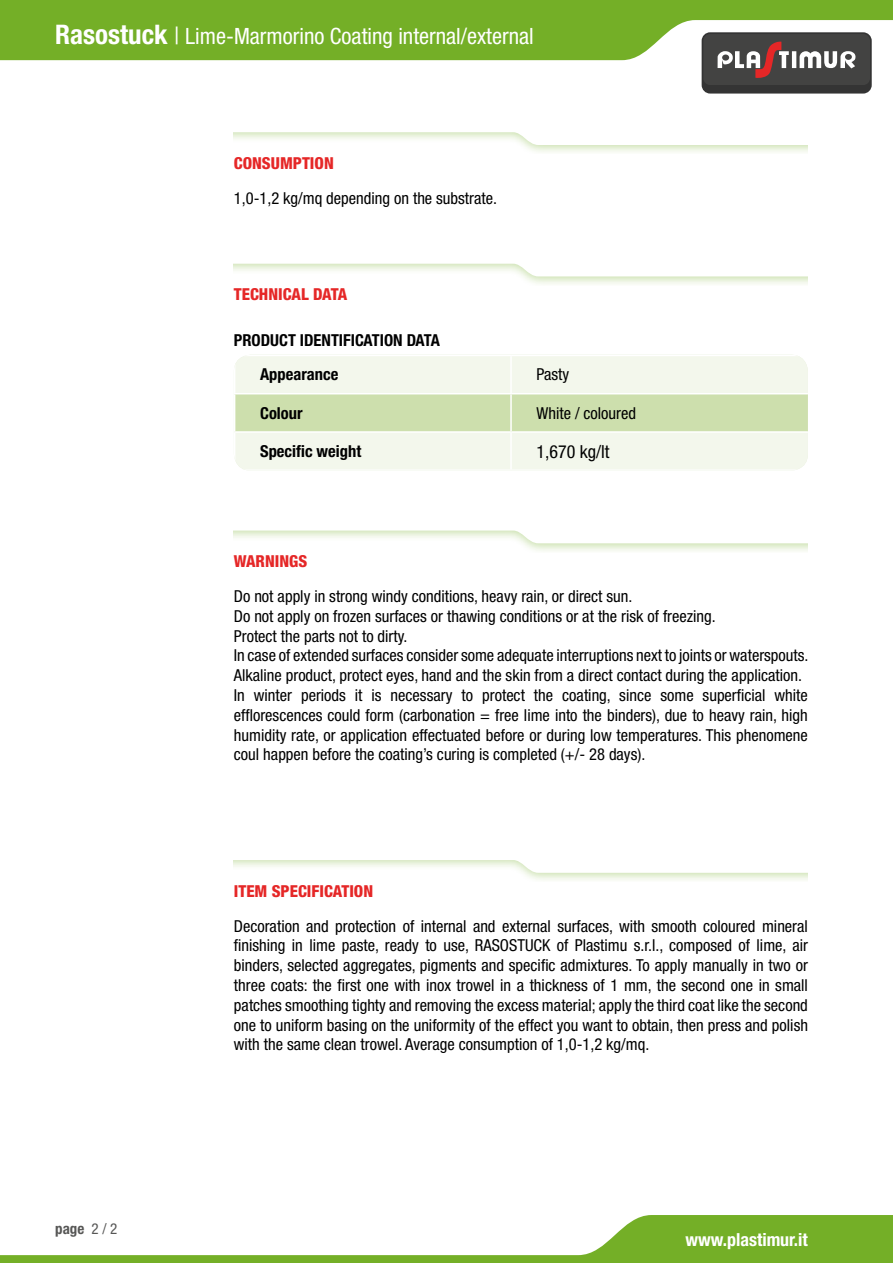
<style>
.page{position:relative;width:893px;height:1263px;background:#fff}
.page>*{position:absolute;margin:0;border:0;box-sizing:border-box;transform-origin:0 0}
.t1{font:condensed 22.5px "Helvetica Neue LT Pro";color:#fff}
.t2{font:700 condensed 18px "Helvetica Neue LT Pro";color:#fff}
.t3{font:condensed 18px "Helvetica Neue LT Pro";color:#000}
.t4{font:condensed 16.5px/19.8px "Helvetica Neue LT Pro";color:#000}
.t5{font:700 condensed 16.5px "Helvetica Neue LT Pro";color:#000}
.t6{font:800 condensed 16.5px "Helvetica Neue LT Pro";color:#e52727}
.t7{font:700 condensed 15px "Helvetica Neue LT Pro";color:#575756}
.s1{font-weight:700;font-size:27px}
.s2{font-size:24px}
.s3{font-weight:400}
</style>
<div class="page">
<div style="left:702px;top:32px;width:170px;height:62px;background:#343434;border-radius:9px"></div>
<div style="left:703px;top:34px;width:167px;height:51px;background:#434342;border-radius:7px"></div>
<svg style="left:718px;top:60px;width:137px;height:18px"></svg>
<svg style="left:0;top:0;width:893px;height:60px;fill:#74af27"></svg>
<svg style="left:0;top:1215px;width:893px;height:48px"></svg>
<div style="left:234px;top:123px;width:574px;height:31px;background:#74af27;opacity:.4"></div>
<svg style="left:234px;top:123px;width:574px;height:23px"></svg>
<div style="left:234px;top:255px;width:574px;height:30px;background:#74af27;opacity:.4"></div>
<svg style="left:234px;top:255px;width:574px;height:23px"></svg>
<div style="left:235px;top:356px;width:573px;height:113px;background:#f3f7ec"></div>
<div style="left:235px;top:394px;width:573px;height:37px;background:#cddfad"></div>
<hr style="left:510px;top:356px;width:2px;height:37px;background:#fff">
<hr style="left:234px;top:393px;width:277px;height:1px;background:#fff">
<hr style="left:511px;top:393px;width:297px;height:1px;background:#fff">
<hr style="left:510px;top:394px;width:2px;height:37px;background:#fff">
<hr style="left:234px;top:431px;width:277px;height:2px;background:#fff">
<hr style="left:511px;top:431px;width:297px;height:2px;background:#fff">
<hr style="left:510px;top:433px;width:2px;height:36px;background:#fff">
<div style="left:234px;top:522px;width:574px;height:30px;background:#74af27;opacity:.4"></div>
<svg style="left:234px;top:522px;width:574px;height:22px"></svg>
<div style="left:234px;top:851px;width:574px;height:31px;background:#74af27;opacity:.4"></div>
<svg style="left:234px;top:851px;width:574px;height:23px"></svg>
<h1 class="t1" style="left:55px;top:23px;width:480px"><span class="s1">Rasostuck</span> <span class="s2">|</span> Lime-Marmorino Coating internal/external</h1>
<p class="t6" style="left:234px;top:153px;width:101px">CONSUMPTION</p>
<p class="t4" style="left:234px;top:188px;width:265px">1,0-1,2 kg/mq depending on the substrate.</p>
<p class="t6" style="left:234px;top:284px;width:115px">TECHNICAL DATA</p>
<p class="t5" style="left:234px;top:330px;width:208px">PRODUCT IDENTIFICATION DATA</p>
<p class="t5" style="left:260px;top:365px;width:80px">Appearance</p>
<p class="t4" style="left:536px;top:365px;width:34px">Pasty</p>
<p class="t5" style="left:260px;top:403px;width:44px">Colour</p>
<p class="t4" style="left:536px;top:403px;width:101px">White / coloured</p>
<p class="t5" style="left:260px;top:441px;width:103px">Specific weight</p>
<p class="t3" style="left:536px;top:441px;width:74px">1,670 kg/lt</p>
<p class="t6" style="left:234px;top:551px;width:75px">WARNINGS</p>
<p class="t4" style="left:234px;top:586px;width:576px">Do not apply in strong windy conditions, heavy rain, or direct sun.<br>Do not apply on frozen surfaces or thawing conditions or at the risk of freezing.<br>Protect the parts not to dirty.<br>In case of extended surfaces consider some adequate interruptions next to joints or waterspouts.<br>Alkaline product, protect eyes, hand and the skin from a direct contact during the application.<br>In winter periods it is necessary to protect the coating, since some superficial white efflorescences could form (carbonation = free lime into the binders), due to heavy rain, high humidity rate, or application effectuated before or during low temperatures. This phenomene coul happen before the coating’s curing is completed (+/- 28 days).</p>
<p class="t7" style="left:55px;top:1220px;width:64px">page <span class="s3">2 / 2</span></p>
<p class="t6" style="left:234px;top:881px;width:141px">ITEM SPECIFICATION</p>
<p class="t4" style="left:234px;top:916px;width:576px;text-align:justify">Decoration and protection of internal and external surfaces, with smooth coloured mineral finishing in lime paste, ready to use, RASOSTUCK of Plastimu s.r.l., composed of lime, air binders, selected aggregates, pigments and specific admixtures. To apply manually in two or three coats: the first one with inox trowel in a thickness of 1 mm, the second one in small patches smoothing tighty and removing the excess material; apply the third coat like the second one to uniform basing on the uniformity of the effect you want to obtain, then press and polish with the same clean trowel. Average consumption of 1,0-1,2 kg/mq.</p>
<p class="t2" style="left:685px;top:1229px;width:124px">www.plastimur.it</p>
</div>
